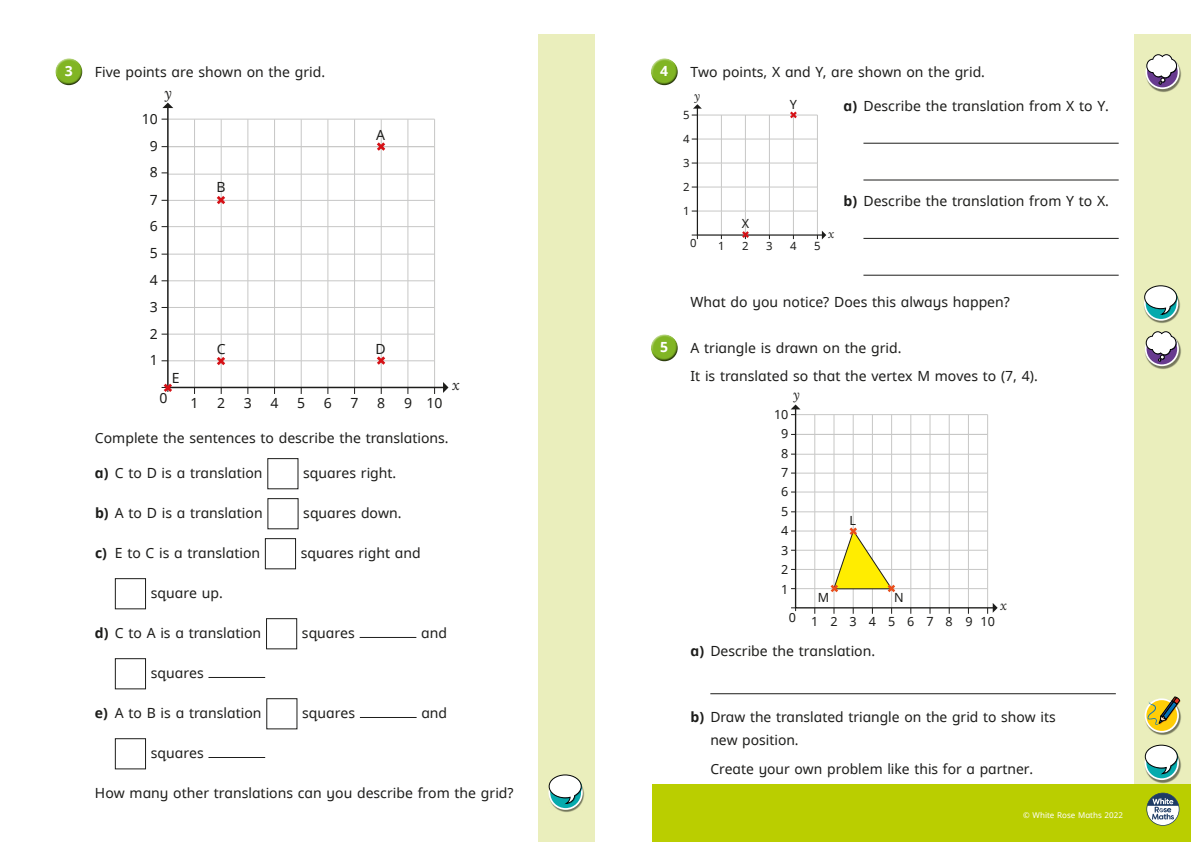
<style>
.page{position:relative;width:1191px;height:842px;background:#fff}
.page>*{position:absolute;margin:0;border:0;box-sizing:border-box;transform-origin:0 0}
.t1{font:14px/28.7px "White Rose Noto regular";color:#1d1d1b}
.t2{font:14px "White Rose Noto bold";color:#fff}
.t3{font:italic 14px "Lora";color:#1d1d1b}
.t4{font:12.6px/19.8px "White Rose Noto regular";letter-spacing:.95em;color:#1d1d1b}
.t5{font:italic 12.6px "Lora";color:#1d1d1b}
.t6{font:11.3px/24px "White Rose Noto regular";color:#1d1d1b;text-align:justify}
.t7{font:italic 11.3px "Lora";color:#1d1d1b}
.t8{font:8px "White Rose Noto regular";color:#fff}
.s1{font-family:"White Rose Noto bold"}
</style>
<div class="page">
<div style="left:1134px;top:34px;width:57px;height:808px;background:#eaeebc"></div>
<hr style="left:710px;top:693px;width:405px;height:1px;background:#1d1d1b">
<div style="left:650px;top:57px;width:28px;height:22px;background:#fff;opacity:.75"></div>
<div style="left:650px;top:62px;width:29px;height:24px;background:#1d1d1b;opacity:.75"></div>
<hr style="left:863px;top:143px;width:255px;height:1px;background:#1d1d1b">
<hr style="left:863px;top:180px;width:255px;height:1px;background:#1d1d1b">
<hr style="left:863px;top:238px;width:255px;height:1px;background:#1d1d1b">
<hr style="left:863px;top:275px;width:255px;height:1px;background:#1d1d1b">
<div style="left:650px;top:334px;width:28px;height:21px;background:#fff;opacity:.75"></div>
<div style="left:650px;top:338px;width:29px;height:25px;background:#1d1d1b;opacity:.75"></div>
<div style="left:539px;top:34px;width:99px;height:808px;background:#eaeebc"></div>
<div style="left:595px;top:0;width:50px;height:842px;background:#fff"></div>
<div style="left:55px;top:57px;width:28px;height:22px;background:#fff;opacity:.75"></div>
<div style="left:55px;top:62px;width:29px;height:24px;background:#1d1d1b;opacity:.75"></div>
<div style="left:265px;top:538px;width:31px;height:31px;border:1px solid #1d1d1b"></div>
<div style="left:115px;top:578px;width:31px;height:31px;border:1px solid #1d1d1b"></div>
<div style="left:266px;top:618px;width:31px;height:31px;border:1px solid #1d1d1b"></div>
<hr style="left:360px;top:637px;width:56px;height:1px;background:#1d1d1b">
<div style="left:115px;top:658px;width:31px;height:31px;border:1px solid #1d1d1b"></div>
<hr style="left:208px;top:677px;width:57px;height:1px;background:#1d1d1b">
<hr style="left:360px;top:717px;width:56px;height:1px;background:#1d1d1b">
<div style="left:115px;top:738px;width:31px;height:31px;border:1px solid #1d1d1b"></div>
<hr style="left:208px;top:757px;width:57px;height:1px;background:#1d1d1b">
<div style="left:652px;top:785px;width:539px;height:57px;background:#bace00"></div>
<svg style="left:1146px;top:793px;width:33px;height:33px"></svg>
<img style="left:1147px;top:295px;width:33px;height:28px">
<svg style="left:1144px;top:287px;width:33px;height:33px"></svg>
<div style="left:1144px;top:286px;width:34px;height:35px;border:2px solid #fff;border-radius:50%"></div>
<svg style="left:1144px;top:285px;width:33px;height:30px"></svg>
<img style="left:548px;top:784px;width:37px;height:28px">
<svg style="left:549px;top:776px;width:33px;height:33px"></svg>
<div style="left:548px;top:775px;width:35px;height:35px;border:2px solid #fff;border-radius:50%"></div>
<svg style="left:549px;top:775px;width:33px;height:29px"></svg>
<img style="left:1144px;top:755px;width:37px;height:28px">
<svg style="left:1145px;top:747px;width:33px;height:32px"></svg>
<div style="left:1144px;top:746px;width:34px;height:34px;border:2px solid #fff;border-radius:50%"></div>
<svg style="left:1145px;top:745px;width:33px;height:29px"></svg>
<img style="left:1149px;top:63px;width:32px;height:29px">
<svg style="left:1146px;top:56px;width:32px;height:32px"></svg>
<div style="left:1145px;top:55px;width:34px;height:34px;border:2px solid #fff;border-radius:50%"></div>
<svg style="left:1146px;top:54px;width:31px;height:31px"></svg>
<img style="left:1145px;top:339px;width:36px;height:30px">
<svg style="left:1145px;top:333px;width:33px;height:32px"></svg>
<div style="left:1144px;top:332px;width:34px;height:34px;border:2px solid #fff;border-radius:50%"></div>
<svg style="left:1146px;top:331px;width:30px;height:31px"></svg>
<img style="left:1155px;top:700px;width:26px;height:35px">
<svg style="left:1144px;top:697px;width:36px;height:36px"></svg>
<svg style="left:166px;top:108px;width:277px;height:281px"></svg>
<svg style="left:162px;top:103px;width:11px;height:5px"></svg>
<svg style="left:443px;top:382px;width:5px;height:11px"></svg>
<svg style="left:162px;top:384px;width:10px;height:8px"></svg>
<svg style="left:377px;top:142px;width:8px;height:9px"></svg>
<svg style="left:377px;top:356px;width:8px;height:9px"></svg>
<svg style="left:217px;top:196px;width:8px;height:8px"></svg>
<svg style="left:217px;top:357px;width:8px;height:8px"></svg>
<svg style="left:794px;top:409px;width:194px;height:200px"></svg>
<svg style="left:790px;top:404px;width:10px;height:11px"></svg>
<svg style="left:987px;top:603px;width:10px;height:11px"></svg>
<svg style="left:830px;top:527px;width:65px;height:65px"></svg>
<svg style="left:691px;top:104px;width:135px;height:135px"></svg>
<p class="t2" style="left:65px;top:61px;width:10px">3</p>
<p class="t1" style="left:95px;top:57px;width:232px">Five points are shown on the grid.</p>
<p class="t3" style="left:165px;top:83px;width:9px">y</p>
<p class="t1" style="left:142px;top:104px;width:18px">10</p>
<p class="t1" style="left:150px;top:131px;width:10px">9</p>
<p class="t1" style="left:150px;top:157px;width:10px">8</p>
<p class="t1" style="left:150px;top:185px;width:10px">7</p>
<p class="t1" style="left:150px;top:212px;width:10px;line-height:27.5px">6<br>5</p>
<p class="t1" style="left:150px;top:265px;width:10px">4</p>
<p class="t1" style="left:150px;top:292px;width:10px">3</p>
<p class="t1" style="left:150px;top:319px;width:10px">2</p>
<p class="t1" style="left:150px;top:345px;width:10px">1</p>
<p class="t1" style="left:172px;top:363px;width:9px">E</p>
<p class="t1" style="left:159px;top:383px;width:10px">0</p>
<p class="t1" style="left:217px;top:172px;width:11px">B</p>
<p class="t1" style="left:376px;top:120px;width:10px">A</p>
<p class="t1" style="left:217px;top:334px;width:10px">C</p>
<p class="t1" style="left:375px;top:334px;width:12px">D</p>
<p class="t1" style="left:190px;top:388px;width:10px">1</p>
<p class="t1" style="left:217px;top:388px;width:10px">2</p>
<p class="t1" style="left:244px;top:388px;width:10px">3</p>
<p class="t1" style="left:270px;top:388px;width:10px">4</p>
<p class="t1" style="left:297px;top:388px;width:10px">5</p>
<p class="t1" style="left:324px;top:388px;width:10px">6</p>
<p class="t1" style="left:350px;top:388px;width:10px">7</p>
<p class="t1" style="left:377px;top:388px;width:10px">8</p>
<p class="t1" style="left:404px;top:388px;width:40px">9 10</p>
<p class="t3" style="left:452px;top:376px;width:9px">x</p>
<p class="t1" style="left:95px;top:423px;width:355px">Complete the sentences to describe the translations.</p>
<p class="t1" style="left:95px;top:458px;width:169px"><span class="s1">a)</span> C to D is a translation</p>
<p class="t1" style="left:303px;top:458px;width:95px">squares right.</p>
<p class="t1" style="left:95px;top:498px;width:169px"><span class="s1">b)</span> A to D is a translation</p>
<p class="t1" style="left:303px;top:498px;width:100px">squares down.</p>
<p class="t1" style="left:95px;top:538px;width:167px"><span class="s1">c)</span> E to C is a translation</p>
<p class="t1" style="left:301px;top:538px;width:121px">squares right and</p>
<p class="t1" style="left:151px;top:578px;width:73px">square up.</p>
<p class="t1" style="left:95px;top:618px;width:168px"><span class="s1">d)</span> C to A is a translation</p>
<p class="t1" style="left:302px;top:618px;width:54px">squares</p>
<p class="t1" style="left:421px;top:618px;width:27px">and</p>
<p class="t1" style="left:151px;top:658px;width:54px">squares</p>
<p class="t1" style="left:95px;top:698px;width:168px"><span class="s1">e)</span> A to B is a translation</p>
<p class="t1" style="left:302px;top:698px;width:54px">squares</p>
<p class="t1" style="left:421px;top:698px;width:27px">and</p>
<p class="t1" style="left:151px;top:738px;width:54px">squares</p>
<p class="t1" style="left:95px;top:778px;width:420px">How many other translations can you describe from the grid?</p>
<p class="t2" style="left:660px;top:61px;width:10px">4</p>
<p class="t1" style="left:690px;top:57px;width:296px">Two points, X and Y, are shown on the grid.</p>
<p class="t1" style="left:843px;top:91px;width:267px"><span class="s1">a)</span> Describe the translation from X to Y.</p>
<p class="t7" style="left:694px;top:89px;width:7px">y</p>
<p class="t4" style="left:789px;top:94px;width:9px">Y</p>
<p class="t6" style="left:683px;top:102px;width:8px">5<br>4<br>3<br>2<br>1</p>
<p class="t1" style="left:843px;top:186px;width:267px"><span class="s1">b)</span> Describe the translation from Y to X.</p>
<p class="t4" style="left:741px;top:214px;width:9px">X</p>
<p class="t6" style="left:690px;top:231px;width:8px">0</p>
<p class="t6" style="left:718px;top:233px;width:8px">1</p>
<p class="t6" style="left:742px;top:233px;width:8px">2</p>
<p class="t6" style="left:766px;top:233px;width:8px">3</p>
<p class="t6" style="left:790px;top:233px;width:8px">4</p>
<p class="t6" style="left:814px;top:233px;width:8px">5</p>
<p class="t7" style="left:828px;top:226px;width:8px">x</p>
<p class="t1" style="left:690px;top:287px;width:321px">What do you notice? Does this always happen?</p>
<p class="t2" style="left:660px;top:337px;width:10px">5</p>
<p class="t1" style="left:690px;top:333px;width:349px">A triangle is drawn on the grid.<br>It is translated so that the vertex M moves to (7, 4).</p>
<p class="t5" style="left:793px;top:386px;width:8px">y</p>
<p class="t4" style="left:774px;top:404px;width:16px">10</p>
<p class="t4" style="left:781px;top:424px;width:9px">9</p>
<p class="t4" style="left:781px;top:443px;width:9px">8</p>
<p class="t4" style="left:781px;top:462px;width:9px">7</p>
<p class="t4" style="left:781px;top:481px;width:9px">6<br>5</p>
<p class="t4" style="left:781px;top:520px;width:9px">4</p>
<p class="t4" style="left:781px;top:540px;width:9px">3</p>
<p class="t4" style="left:781px;top:559px;width:9px">2</p>
<p class="t4" style="left:781px;top:579px;width:9px">1</p>
<p class="t4" style="left:849px;top:510px;width:8px">L</p>
<p class="t4" style="left:818px;top:587px;width:13px">M</p>
<p class="t4" style="left:894px;top:587px;width:11px">N</p>
<p class="t5" style="left:1000px;top:597px;width:8px">x</p>
<p class="t4" style="left:788px;top:611px;width:208px">0 12345678910</p>
<p class="t1" style="left:690px;top:636px;width:186px"><span class="s1">a)</span> Describe the translation.</p>
<p class="t1" style="left:710px;top:705px;width:347px;line-height:23px;text-indent:-20px"><span class="s1">b)</span> Draw the translated triangle on the grid to show its new position.</p>
<p class="t1" style="left:710px;top:754px;width:324px">Create your own problem like this for a partner.</p>
<p class="t8" style="left:1023px;top:809px;width:101px">© White Rose Maths 2022</p>
</div>
